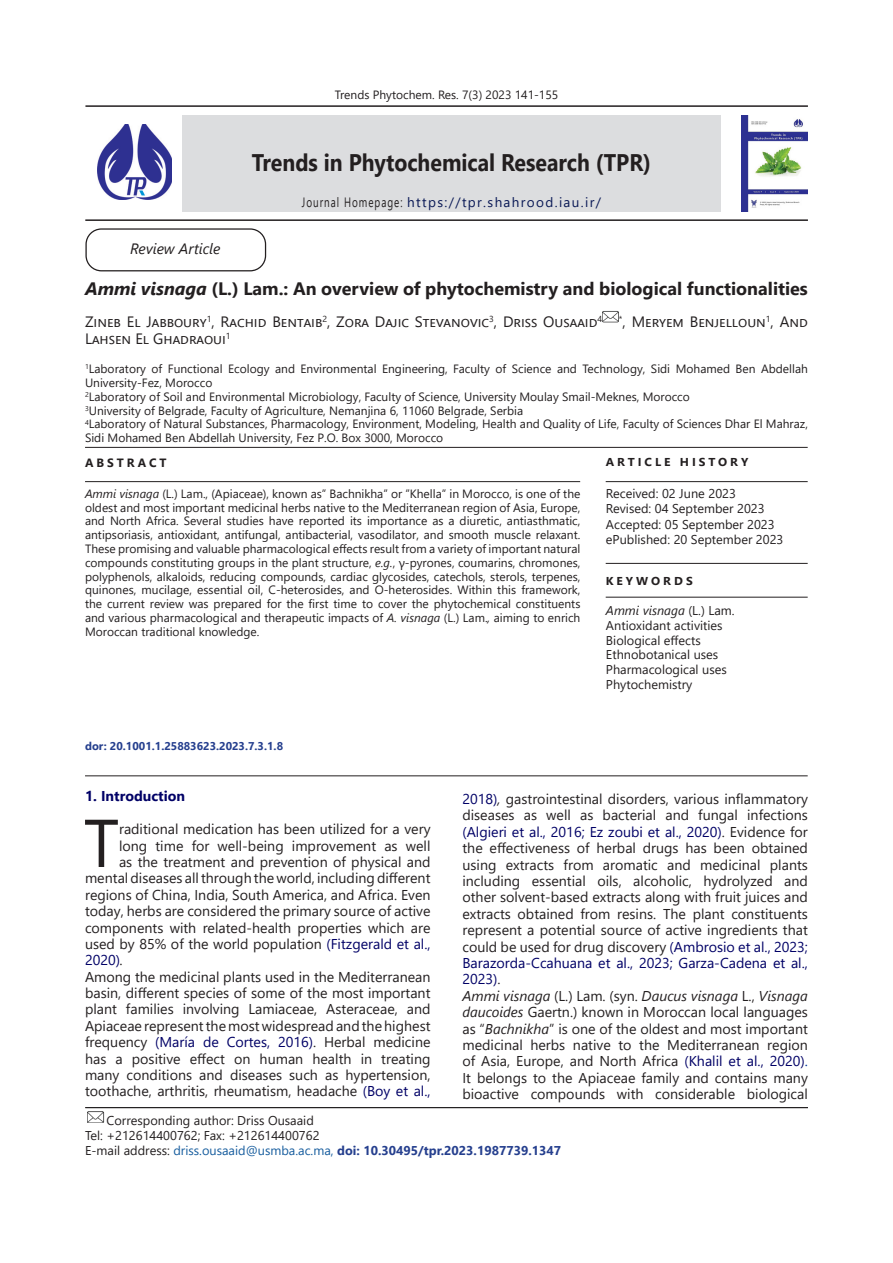
<style>
.page{position:relative;width:893px;height:1263px;background:#fff}
.page>*{position:absolute;margin:0;border:0;box-sizing:border-box;transform-origin:0 0}
.t1{font:67.5px "Segoe UI";color:#231f20}
.t2{font:700 24px "Segoe UI";color:#231f20;scale:.89 1}
.t3{font:700 18px "Segoe UI";color:#231f20}
.t4{font:15px "Segoe UI";color:#231f20}
.t5{font:italic 15px "Segoe UI";color:#231f20}
.t6{font:14.25px/16.4px "Segoe UI";color:#231f20;text-align:justify}
.t7{font:700 14.25px "Segoe UI";color:#006}
.t8{font:14.25px "Segoe UI";color:#006}
.t9{font:13.5px "Segoe UI";letter-spacing:.1em;color:#091855}
.Corresponding_Author{font:12.75px "Segoe UI";color:#231f20}
.Main_Text{font:12.75px "Segoe UI";color:#231f20}
.Corresponding_Author-2{font:700 12.75px "Segoe UI";color:#253f8e}
.t10{font:italic 12.75px "Segoe UI";color:#231f20}
.t11{font:12px/13.8px "Segoe UI";color:#231f20}
.t12{font:700 12px "Segoe UI";letter-spacing:.25em;color:#231f20}
.t13{font:700 11.4px "Segoe UI";letter-spacing:.25em;color:#231f20;scale:1.05 1}
.Main_Text-2{font:700 11.25px "Segoe UI";color:#253f8e}
.s1{color:#231f20}
.s2{font-style:italic}
.s3{font-style:normal}
.s4{color:#006}
.s5{font-style:italic;color:#231f20}
.s6{color:#039}
.s7{font-weight:400;color:#231f20}
.s8{font-weight:400;color:#175d9e}
</style>
<div class="page">
<div style="left:182px;top:116px;width:539px;height:96px;background:#dcdddf"></div>
<hr style="left:85px;top:219px;width:723px;height:2px;background:#231f20">
<hr style="left:85px;top:105px;width:723px;height:2px;background:#231f20">
<div style="left:85px;top:228px;width:181px;height:43px;border:1px solid #231f20;border-radius:15px"></div>
<hr style="left:85px;top:775px;width:723px;height:1px;background:#231f20">
<hr style="left:606px;top:563px;width:202px;height:1px;background:#231f20">
<hr style="left:606px;top:597px;width:202px;height:1px;background:#231f20">
<hr style="left:85px;top:1107px;width:723px;height:1px;background:#231f20">
<hr style="left:85px;top:447px;width:723px;height:1px;background:#231f20">
<hr style="left:85px;top:481px;width:495px;height:1px;background:#231f20">
<hr style="left:606px;top:481px;width:202px;height:1px;background:#231f20">
<img style="left:97px;top:125px;width:74px;height:75px">
<img style="left:741px;top:116px;width:67px;height:96px">
<img style="left:602px;top:311px;width:17px;height:11px">
<img style="left:87px;top:1111px;width:17px;height:12px">
<p class="t11" style="left:335px;top:86px;width:225px">Trends Phytochem. Res. 7(3) 2023 141-155</p>
<p class="t5" style="left:130px;top:235px;width:92px">Review Article</p>
<h2 class="t2" style="left:252px;top:140px;width:450px">Trends in Phytochemical Research (TPR)</h2>
<p class="t9" style="left:302px;top:190px;width:301px"><span class="s1">Journal Homepage:</span> https://tpr.shahrood.iau.ir/</p>
<p class="t3" style="left:85px;top:272px;width:724px"><span class="s2">Ammi visnaga</span> (L.) Lam.: An overview of phytochemistry and biological functionalities</p>
<p class="t4" style="left:85px;top:308px;width:519px">Zineb El Jabboury<sup>1</sup>, Rachid Bentaib<sup>2</sup>, Zora Dajic Stevanovic<sup>3</sup>, Driss Ousaaid<sup>4</sup></p>
<p class="t4" style="left:619px;top:308px;width:191px"><sup>*</sup>, Meryem Benjelloun<sup>1</sup>, And</p>
<p class="t4" style="left:85px;top:325px;width:147px">Lahsen El Ghadraoui<sup>1</sup></p>
<p class="t11" style="left:85px;top:361px;width:724px"><sup>1</sup>Laboratory of Functional Ecology and Environmental Engineering, Faculty of Science and Technology, Sidi Mohamed Ben Abdellah<br>University-Fez, Morocco</p>
<p class="t11" style="left:85px;top:389px;width:606px"><sup>2</sup>Laboratory of Soil and Environmental Microbiology, Faculty of Science, University Moulay Smail-Meknes, Morocco</p>
<p class="t11" style="left:85px;top:402px;width:440px"><sup>3</sup>University of Belgrade, Faculty of Agriculture, Nemanjina 6, 11060 Belgrade, Serbia</p>
<p class="t11" style="left:85px;top:416px;width:724px"><sup>4</sup>Laboratory of Natural Substances, Pharmacology, Environment, Modeling, Health and Quality of Life, Faculty of Sciences Dhar El Mahraz,<br>Sidi Mohamed Ben Abdellah University, Fez P.O. Box 3000, Morocco</p>
<p class="t12" style="left:85px;top:451px;width:83px">ABSTRACT</p>
<p class="t13" style="left:606px;top:451px;width:137px">ARTICLE HISTORY</p>
<p class="t11" style="left:85px;top:486px;width:497px;text-align:justify"><span class="s2">Ammi visnaga</span> (L.) Lam., (Apiaceae), known as” Bachnikha” or ”Khella” in Morocco, is one of the oldest and most important medicinal herbs native to the Mediterranean region of Asia, Europe, and North Africa. Several studies have reported its importance as a diuretic, antiasthmatic, antipsoriasis, antioxidant, antifungal, antibacterial, vasodilator, and smooth muscle relaxant.<br>These promising and valuable pharmacological effects result from a variety of important natural compounds constituting groups in the plant structure, <span class="s2">e.g.</span>, γ-pyrones, coumarins, chromones, polyphenols, alkaloids, reducing compounds, cardiac glycosides, catechols, sterols, terpenes, quinones, mucilage, essential oil, C-heterosides, and O-heterosides. Within this framework, the current review was prepared for the first time to cover the phytochemical constituents and various pharmacological and therapeutic impacts of <span class="s2">A. visnaga</span> (L.) Lam.<span class="s2">,</span> aiming to enrich Moroccan traditional knowledge.</p>
<p class="Main_Text-2" style="left:85px;top:736px;width:200px">dor: 20.1001.1.25883623.2023.7.3.1.8</p>
<p class="Main_Text" style="left:606px;top:482px;width:131px">Received: 02 June 2023</p>
<p class="Main_Text" style="left:606px;top:497px;width:160px">Revised: 04 September 2023</p>
<p class="Main_Text" style="left:606px;top:512px;width:170px">Accepted: 05 September 2023</p>
<p class="Main_Text" style="left:606px;top:527px;width:179px">ePublished: 20 September 2023</p>
<p class="t13" style="left:606px;top:570px;width:84px">KEYWORDS</p>
<p class="t10" style="left:606px;top:599px;width:130px">Ammi visnaga <span class="s3">(L.) Lam.</span></p>
<p class="Corresponding_Author" style="left:606px;top:613px;width:118px">Antioxidant activities</p>
<p class="Corresponding_Author" style="left:606px;top:628px;width:96px">Biological effects</p>
<p class="Corresponding_Author" style="left:606px;top:643px;width:114px">Ethnobotanical uses</p>
<p class="Corresponding_Author" style="left:606px;top:657px;width:122px">Pharmacological uses</p>
<p class="Corresponding_Author" style="left:606px;top:672px;width:88px">Phytochemistry</p>
<p class="t7" style="left:85px;top:783px;width:102px">1. Introduction</p>
<p class="t1" style="left:84px;top:779px;width:37px">T</p>
<p class="t6" style="left:119px;top:820px;width:313px">raditional medication has been utilized for a very</p>
<p class="t6" style="left:119px;top:836px;width:313px">long time for well-being improvement as well</p>
<p class="t6" style="left:119px;top:852px;width:313px">as the treatment and prevention of physical and</p>
<p class="t6" style="left:85px;top:869px;width:347px">mental diseases all through the world, including different</p>
<p class="t6" style="left:85px;top:885px;width:347px">regions of China, India, South America, and Africa. Even</p>
<p class="t6" style="left:85px;top:902px;width:347px">today, herbs are considered the primary source of active</p>
<p class="t6" style="left:85px;top:918px;width:347px">components with related-health properties which are</p>
<p class="t6" style="left:85px;top:934px;width:347px">used by 85% of the world population <span class="s4">(Fitzgerald et al.,</span></p>
<p class="t8" style="left:85px;top:947px;width:40px">2020)<span class="s5">.</span></p>
<p class="t6" style="left:85px;top:967px;width:347px">Among the medicinal plants used in the Mediterranean basin, different species of some of the most important plant families involving Lamiaceae, Asteraceae, and Apiaceae represent the most widespread and the highest frequency <span class="s4">(María de Cortes, 2016)</span>. Herbal medicine has a positive effect on human health in treating many conditions and diseases such as hypertension, toothache, arthritis, rheumatism, headache <span class="s4">(Boy et al.,</span></p>
<p class="t6" style="left:462px;top:789px;width:347px"><span class="s4">2018)</span><span class="s2">,</span> gastrointestinal disorders, various inflammatory diseases as well as bacterial and fungal infections <span class="s4">(Algieri et al., 2016; Ez zoubi et al., 2020)</span>. Evidence for the effectiveness of herbal drugs has been obtained using extracts from aromatic and medicinal plants including essential oils, alcoholic, hydrolyzed and other solvent-based extracts along with fruit juices and extracts obtained from resins. The plant constituents represent a potential source of active ingredients that could be used for drug discovery <span class="s4">(Ambrosio et al., 2023; Barazorda-Ccahuana et al., 2023; Garza-Cadena et al., 2023)</span>.</p>
<p class="t6" style="left:462px;top:986px;width:347px"><span class="s2">Ammi visnaga</span> (L.) Lam. (syn. <span class="s2">Daucus visnaga</span> L., <span class="s2">Visnaga daucoides</span> Gaertn.) known in Moroccan local languages as “<span class="s2">Bachnikha</span>” is one of the oldest and most important medicinal herbs native to the Mediterranean region of Asia, Europe, and North Africa <span class="s4">(Khalil et al., 2020)</span><span class="s6">.<br></span>It belongs to the Apiaceae family and contains many bioactive compounds with considerable biological</p>
<p class="Corresponding_Author" style="left:107px;top:1108px;width:209px">Corresponding author: Driss Ousaaid</p>
<p class="Corresponding_Author" style="left:85px;top:1123px;width:236px">Tel: +212614400762; Fax: +212614400762</p>
<p class="Corresponding_Author-2" style="left:85px;top:1139px;width:478px"><span class="s7">E-mail address:</span> <span class="s8">driss.ousaaid@usmba.ac.ma,</span> doi: 10.30495/tpr.2023.1987739.1347</p>
</div>
